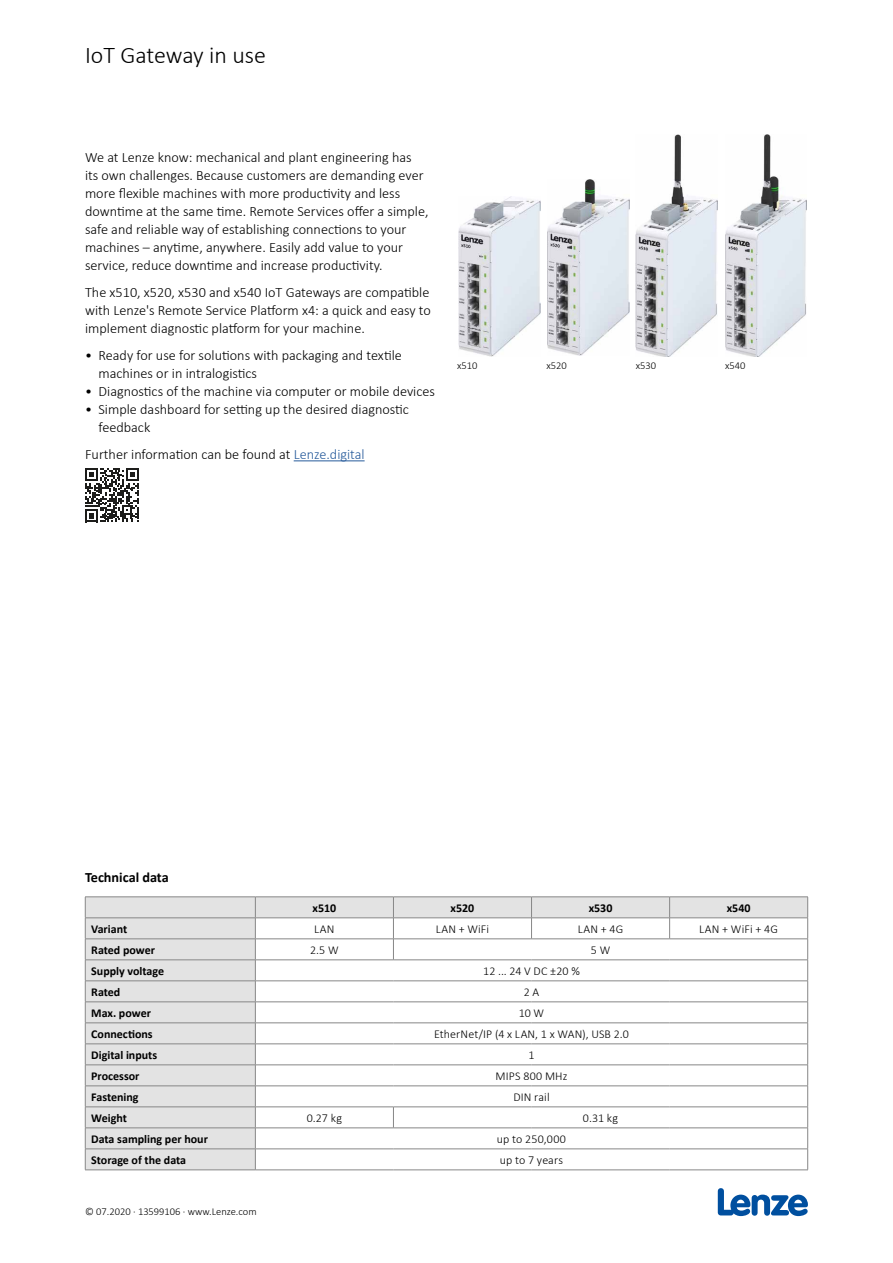
<style>
.page{position:relative;width:893px;height:1263px;background:#fff}
.page>*{position:absolute;margin:0;border:0;box-sizing:border-box;transform-origin:0 0}
.t1{font:300 24px "Calibri";color:#000}
.t2{font:300 14.25px/18px "Calibri";color:#000}
.t3{font:700 14.25px "Calibri";color:#000}
.t4{font:700 12px "Calibri";color:#000}
.t5{font:300 12px "Calibri";letter-spacing:.01em;color:#000}
.t6{font:300 10.5px "Calibri";color:#000}
.s1{color:#275b9b}
</style>
<div class="page">
<hr style="left:294px;top:460px;width:71px;height:1px;background:#275b9b">
<svg style="left:85px;top:468px;width:54px;height:54px"></svg>
<img style="left:459px;top:196px;width:81px;height:161px">
<img style="left:548px;top:180px;width:81px;height:176px">
<img style="left:725px;top:135px;width:81px;height:222px">
<img style="left:636px;top:135px;width:82px;height:222px">
<svg style="left:86px;top:897px;width:721px;height:272px;background:#e0e0e0"></svg>
<svg style="left:256px;top:918px;width:551px;height:251px"></svg>
<hr style="left:85px;top:896px;width:170px;height:1px;background:#878787">
<hr style="left:255px;top:896px;width:138px;height:1px;background:#878787">
<hr style="left:393px;top:896px;width:138px;height:1px;background:#878787">
<hr style="left:531px;top:896px;width:139px;height:1px;background:#878787">
<hr style="left:670px;top:896px;width:138px;height:1px;background:#878787">
<hr style="left:85px;top:917px;width:170px;height:1px;background:#878787">
<hr style="left:255px;top:917px;width:138px;height:1px;background:#878787">
<hr style="left:393px;top:917px;width:138px;height:1px;background:#878787">
<hr style="left:531px;top:917px;width:139px;height:1px;background:#878787">
<svg style="left:531px;top:897px;width:1px;height:41px"></svg>
<hr style="left:670px;top:917px;width:138px;height:1px;background:#878787">
<svg style="left:669px;top:897px;width:1px;height:41px"></svg>
<hr style="left:85px;top:938px;width:170px;height:1px;background:#878787">
<hr style="left:255px;top:938px;width:138px;height:1px;background:#878787">
<hr style="left:393px;top:938px;width:138px;height:1px;background:#878787">
<svg style="left:393px;top:897px;width:1px;height:62px"></svg>
<hr style="left:531px;top:938px;width:139px;height:1px;background:#878787">
<hr style="left:670px;top:938px;width:138px;height:1px;background:#878787">
<hr style="left:85px;top:959px;width:170px;height:1px;background:#878787">
<hr style="left:255px;top:959px;width:138px;height:1px;background:#878787">
<hr style="left:393px;top:959px;width:138px;height:1px;background:#878787">
<hr style="left:531px;top:959px;width:139px;height:1px;background:#878787">
<hr style="left:670px;top:959px;width:138px;height:1px;background:#878787">
<hr style="left:85px;top:980px;width:170px;height:1px;background:#878787">
<hr style="left:255px;top:980px;width:138px;height:1px;background:#878787">
<hr style="left:393px;top:980px;width:138px;height:1px;background:#878787">
<hr style="left:531px;top:980px;width:139px;height:1px;background:#878787">
<hr style="left:670px;top:980px;width:138px;height:1px;background:#878787">
<hr style="left:85px;top:1001px;width:170px;height:1px;background:#878787">
<hr style="left:255px;top:1001px;width:138px;height:1px;background:#878787">
<hr style="left:393px;top:1001px;width:138px;height:1px;background:#878787">
<hr style="left:531px;top:1001px;width:139px;height:1px;background:#878787">
<hr style="left:670px;top:1001px;width:138px;height:1px;background:#878787">
<hr style="left:85px;top:1022px;width:170px;height:1px;background:#878787">
<hr style="left:255px;top:1022px;width:138px;height:1px;background:#878787">
<hr style="left:393px;top:1022px;width:138px;height:1px;background:#878787">
<hr style="left:531px;top:1022px;width:139px;height:1px;background:#878787">
<hr style="left:670px;top:1022px;width:138px;height:1px;background:#878787">
<hr style="left:85px;top:1043px;width:170px;height:1px;background:#878787">
<hr style="left:255px;top:1043px;width:138px;height:1px;background:#878787">
<hr style="left:393px;top:1043px;width:138px;height:1px;background:#878787">
<hr style="left:531px;top:1043px;width:139px;height:1px;background:#878787">
<hr style="left:670px;top:1043px;width:138px;height:1px;background:#878787">
<hr style="left:85px;top:1064px;width:170px;height:1px;background:#878787">
<hr style="left:255px;top:1064px;width:138px;height:1px;background:#878787">
<hr style="left:393px;top:1064px;width:138px;height:1px;background:#878787">
<hr style="left:531px;top:1064px;width:139px;height:1px;background:#878787">
<hr style="left:670px;top:1064px;width:138px;height:1px;background:#878787">
<hr style="left:85px;top:1085px;width:170px;height:1px;background:#878787">
<hr style="left:255px;top:1085px;width:138px;height:1px;background:#878787">
<hr style="left:393px;top:1085px;width:138px;height:1px;background:#878787">
<hr style="left:531px;top:1085px;width:139px;height:1px;background:#878787">
<hr style="left:670px;top:1085px;width:138px;height:1px;background:#878787">
<hr style="left:85px;top:1106px;width:170px;height:1px;background:#878787">
<hr style="left:255px;top:1106px;width:138px;height:1px;background:#878787">
<hr style="left:393px;top:1106px;width:138px;height:1px;background:#878787">
<svg style="left:393px;top:1107px;width:1px;height:20px"></svg>
<hr style="left:531px;top:1106px;width:139px;height:1px;background:#878787">
<hr style="left:670px;top:1106px;width:138px;height:1px;background:#878787">
<hr style="left:85px;top:1127px;width:170px;height:1px;background:#878787">
<hr style="left:255px;top:1127px;width:138px;height:1px;background:#878787">
<hr style="left:393px;top:1127px;width:138px;height:1px;background:#878787">
<hr style="left:531px;top:1127px;width:139px;height:1px;background:#878787">
<hr style="left:670px;top:1127px;width:138px;height:1px;background:#878787">
<hr style="left:85px;top:1148px;width:170px;height:1px;background:#878787">
<svg style="left:85px;top:897px;width:1px;height:272px"></svg>
<hr style="left:255px;top:1148px;width:138px;height:1px;background:#878787">
<svg style="left:255px;top:897px;width:1px;height:272px"></svg>
<hr style="left:393px;top:1148px;width:138px;height:1px;background:#878787">
<hr style="left:531px;top:1148px;width:139px;height:1px;background:#878787">
<hr style="left:670px;top:1148px;width:138px;height:1px;background:#878787">
<svg style="left:807px;top:897px;width:1px;height:272px"></svg>
<hr style="left:85px;top:1169px;width:170px;height:1px;background:#878787">
<hr style="left:255px;top:1169px;width:138px;height:1px;background:#878787">
<hr style="left:393px;top:1169px;width:138px;height:1px;background:#878787">
<hr style="left:531px;top:1169px;width:139px;height:1px;background:#878787">
<hr style="left:670px;top:1169px;width:138px;height:1px;background:#878787">
<svg style="left:718px;top:1188px;width:90px;height:28px"></svg>
<h1 class="t1" style="left:85px;top:40px;width:183px">IoT Gateway in use</h1>
<p class="t2" style="left:85px;top:148px;width:345px">We at Lenze know: mechanical and plant engineering has its own challenges. Because customers are demanding ever more flexible machines with more productivity and less downtime at the same time. Remote Services offer a simple, safe and reliable way of establishing connections to your machines – anytime, anywhere. Easily add value to your service, reduce downtime and increase productivity.</p>
<p class="t2" style="left:85px;top:283px;width:347px;text-align:justify">The x510, x520, x530 and x540 IoT Gateways are compatible with Lenze's Remote Service Platform x4: a quick and easy to implement diagnostic platform for your machine.</p>
<p class="t2" style="left:99px;top:346px;width:305px;text-indent:-13px">• Ready for use for solutions with packaging and textile machines or in intralogistics</p>
<p class="t2" style="left:85px;top:382px;width:351px">• Diagnostics of the machine via computer or mobile devices</p>
<p class="t2" style="left:99px;top:400px;width:312px;text-indent:-13px">• Simple dashboard for setting up the desired diagnostic feedback</p>
<p class="t2" style="left:85px;top:445px;width:281px">Further information can be found at <span class="s1">Lenze.digital</span></p>
<p class="t6" style="left:457px;top:359px;width:22px">x510</p>
<p class="t6" style="left:546px;top:359px;width:22px">x520</p>
<p class="t6" style="left:636px;top:359px;width:22px">x530</p>
<p class="t6" style="left:725px;top:359px;width:22px">x540</p>
<p class="t3" style="left:85px;top:867px;width:85px">Technical data</p>
<p class="t4" style="left:313px;top:899px;width:25px">x510</p>
<p class="t4" style="left:451px;top:899px;width:25px">x520</p>
<p class="t4" style="left:589px;top:899px;width:25px">x530</p>
<p class="t4" style="left:727px;top:899px;width:25px">x540</p>
<p class="t4" style="left:91px;top:920px;width:37px">Variant</p>
<p class="t5" style="left:314px;top:921px;width:22px">LAN</p>
<p class="t5" style="left:436px;top:921px;width:55px">LAN + WiFi</p>
<p class="t5" style="left:578px;top:921px;width:47px">LAN + 4G</p>
<p class="t5" style="left:699px;top:921px;width:80px">LAN + WiFi + 4G</p>
<p class="t4" style="left:91px;top:941px;width:65px">Rated power</p>
<p class="t5" style="left:310px;top:942px;width:30px">2.5 W</p>
<p class="t5" style="left:591px;top:942px;width:21px">5W</p>
<p class="t4" style="left:91px;top:962px;width:74px">Supply voltage</p>
<p class="t5" style="left:483px;top:963px;width:98px">12 ... 24 V DC ±20 %</p>
<p class="t4" style="left:91px;top:983px;width:31px">Rated</p>
<p class="t5" style="left:524px;top:984px;width:17px">2 A</p>
<p class="t4" style="left:91px;top:1004px;width:61px">Max. power</p>
<p class="t5" style="left:519px;top:1005px;width:27px">10 W</p>
<p class="t4" style="left:91px;top:1025px;width:63px">Connections</p>
<p class="t5" style="left:434px;top:1026px;width:196px">EtherNet/IP (4 x LAN, 1 x WAN), USB 2.0</p>
<p class="t4" style="left:91px;top:1046px;width:68px">Digital inputs</p>
<p class="t5" style="left:528px;top:1047px;width:8px">1</p>
<p class="t4" style="left:91px;top:1067px;width:50px">Processor</p>
<p class="t5" style="left:496px;top:1068px;width:73px">MIPS 800 MHz</p>
<p class="t4" style="left:91px;top:1088px;width:49px">Fastening</p>
<p class="t5" style="left:513px;top:1089px;width:38px">DIN rail</p>
<p class="t4" style="left:91px;top:1109px;width:37px">Weight</p>
<p class="t5" style="left:307px;top:1110px;width:37px">0.27 kg</p>
<p class="t5" style="left:583px;top:1110px;width:37px">0.31 kg</p>
<p class="t4" style="left:91px;top:1130px;width:118px">Data sampling per hour</p>
<p class="t5" style="left:497px;top:1131px;width:71px">up to 250,000</p>
<p class="t4" style="left:91px;top:1151px;width:96px">Storage of the data</p>
<p class="t5" style="left:500px;top:1152px;width:65px">up to 7 years</p>
<p class="t6" style="left:85px;top:1205px;width:173px">© 07.2020 · 13599106 · www.Lenze.com</p>
</div>
